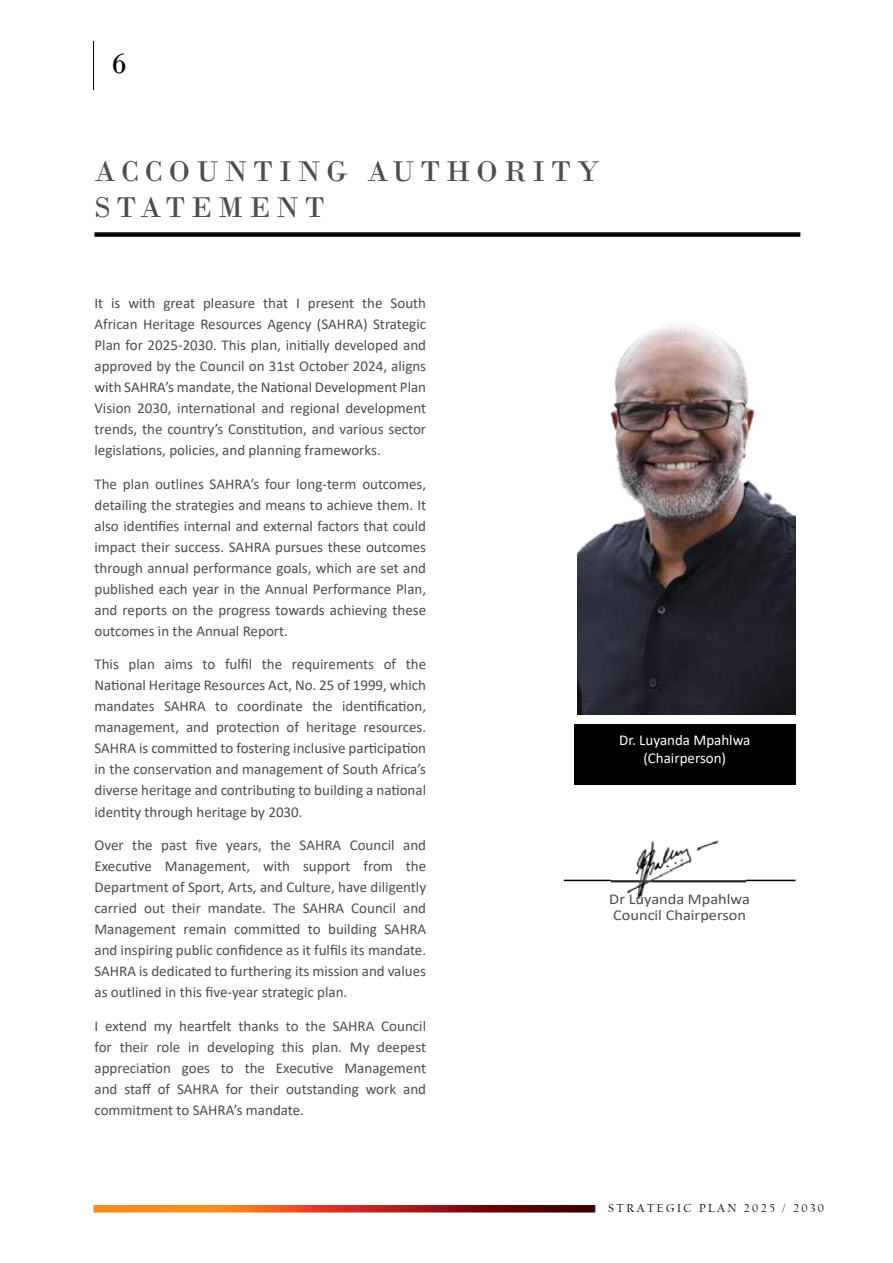
<style>
.page{position:relative;width:893px;height:1263px;background:#fff}
.page>*{position:absolute;margin:0;border:0;box-sizing:border-box;transform-origin:0 0}
.t1{font:30px/36px "Bodoni";letter-spacing:.2em;color:#4d4d4f}
.t2{font:30px "Bodoni";color:#000}
.t3{font:15px/21px "Calibri";color:#4d4d4f;text-align:justify}
.t4{font:15px/15.8px "Calibri";color:#4d4d4f;scale:1.09 1}
.t5{font:15px/18px "Calibri";color:#fff;text-align:center}
.t6{font:12px "Californian FB";letter-spacing:.2em;color:#000}
</style>
<div class="page">
<svg style="left:94px;top:1205px;width:501px;height:7px;background:#b94017"></svg>
<hr style="left:93px;top:41px;width:1px;height:49px;background:#000">
<div style="left:94px;top:232px;width:706px;height:5px;background:#000"></div>
<hr style="left:564px;top:880px;width:231px;height:1px;background:#000">
<div style="left:574px;top:725px;width:221px;height:60px;background:#000"></div>
<img style="left:577px;top:323px;width:219px;height:391px">
<img style="left:611px;top:840px;width:134px;height:59px">
<h1 class="t2" style="left:112px;top:46px;width:16px">6</h1>
<h1 class="t1" style="left:94px;top:153px;width:507px">ACCOUNTING AUTHORITY<br>STATEMENT</h1>
<p class="t3" style="left:94px;top:292px;width:333px">It is with great pleasure that I present the South African Heritage Resources Agency (SAHRA) Strategic Plan for 2025-2030. This plan, initially developed and approved by the Council on 31st October 2024, aligns with SAHRA’s mandate, the National Development Plan Vision 2030, international and regional development trends, the country’s Constitution, and various sector legislations, policies, and planning frameworks.</p>
<p class="t3" style="left:94px;top:473px;width:333px">The plan outlines SAHRA’s four long-term outcomes, detailing the strategies and means to achieve them. It also identifies internal and external factors that could impact their success. SAHRA pursues these outcomes through annual performance goals, which are set and published each year in the Annual Performance Plan, and reports on the progress towards achieving these outcomes in the Annual Report.</p>
<p class="t3" style="left:94px;top:654px;width:333px">This plan aims to fulfil the requirements of the National Heritage Resources Act, No. 25 of 1999, which mandates SAHRA to coordinate the identification, management, and protection of heritage resources.<br>SAHRA is committed to fostering inclusive participation in the conservation and management of South Africa’s diverse heritage and contributing to building a national identity through heritage by 2030.</p>
<p class="t3" style="left:94px;top:834px;width:333px">Over the past five years, the SAHRA Council and Executive Management, with support from the Department of Sport, Arts, and Culture, have diligently carried out their mandate. The SAHRA Council and Management remain committed to building SAHRA and inspiring public confidence as it fulfils its mandate.<br>SAHRA is dedicated to furthering its mission and values as outlined in this five-year strategic plan.</p>
<p class="t3" style="left:94px;top:1015px;width:333px">I extend my heartfelt thanks to the SAHRA Council for their role in developing this plan. My deepest appreciation goes to the Executive Management and staff of SAHRA for their outstanding work and commitment to SAHRA’s mandate.</p>
<p class="t5" style="left:619px;top:730px;width:133px">Dr. Luyanda Mpahlwa (Chairperson)</p>
<p class="t4" style="left:609px;top:891px;width:130px">Dr Luyanda Mpahlwa<br>Council Chairperson</p>
<p class="t6" style="left:608px;top:1201px;width:217px">STRATEGIC PLAN 2025 / 2030</p>
</div>
